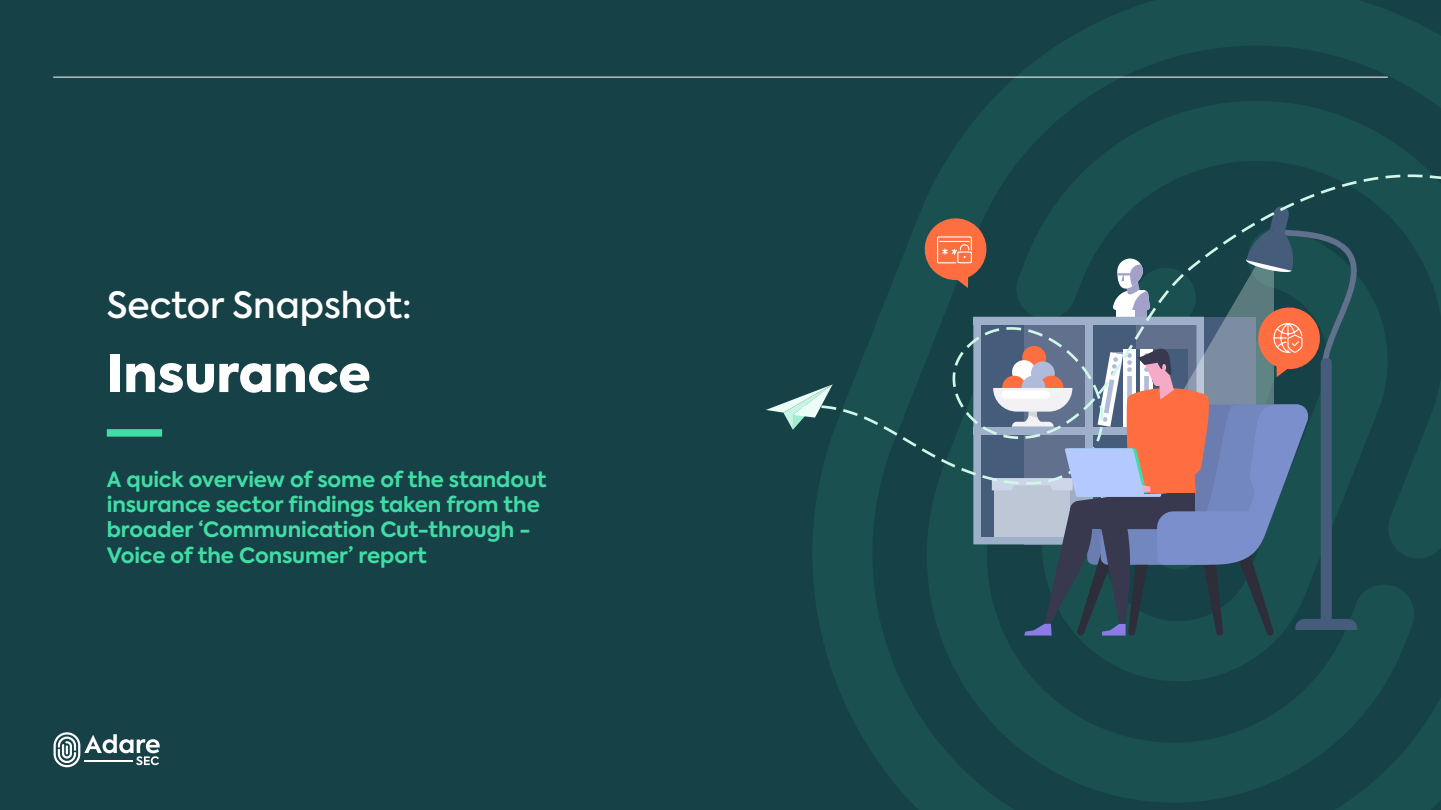
<style>
.page{position:relative;width:1441px;height:810px;background:#fff}
.page>*{position:absolute;margin:0;border:0;box-sizing:border-box;transform-origin:0 0}
.t1{font:900 51px "Axiforma";color:#fff}
.t2{font:500 36px "Axiforma";color:#fff}
.t3{font:700 21px/25.2px "Axiforma";letter-spacing:-.005em;color:#41dda5}
</style>
<div class="page">
<div style="left:0;top:0;width:1440px;height:810px;background:#164247"></div>
<svg style="left:764px;top:0;width:676px;height:810px"></svg>
<hr style="left:53px;top:77px;width:1334px;height:1px;background:#fff">
<div style="left:107px;top:429px;width:55px;height:8px;background:#41dda5"></div>
<svg style="left:54px;top:732px;width:106px;height:35px"></svg>
<svg style="left:796px;top:173px;width:644px;height:343px"></svg>
<svg style="left:765px;top:384px;width:67px;height:46px"></svg>
<svg style="left:920px;top:206px;width:443px;height:430px"></svg>
<h2 class="t2" style="left:107px;top:282px;width:306px">Sector Snapshot:</h2>
<h1 class="t1" style="left:107px;top:337px;width:265px">Insurance</h1>
<p class="t3" style="left:107px;top:467px;width:441px">A quick overview of some of the standout insurance sector findings taken from the broader ‘Communication Cut-through - Voice of the Consumer’ report</p>
</div>
